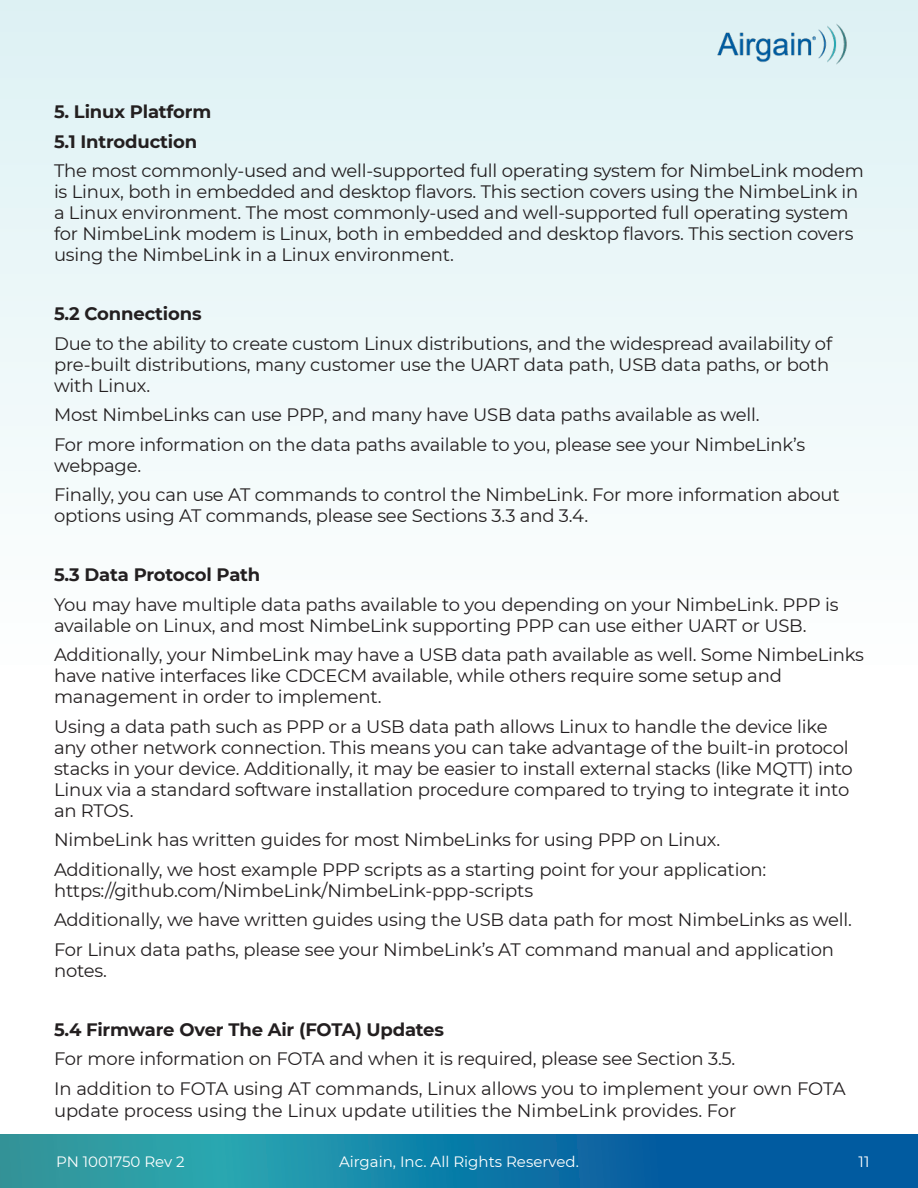
<style>
.page{position:relative;width:918px;height:1188px;background:#fff}
.page>*{position:absolute;margin:0;border:0;box-sizing:border-box;transform-origin:0 0}
.t1{font:18px/21px "Montserrat";letter-spacing:-.01em;color:#231f20}
.t2{font:700 18px "Montserrat";letter-spacing:-.01em;color:#231f20}
.t3{font:15px "Montserrat";color:#fff}
</style>
<div class="page">
<div style="left:0;top:0;width:918px;height:678px;background:linear-gradient(to bottom,#ddf1f4,#fefffe)"></div>
<svg style="left:0;top:1134px;width:918px;height:54px;background:#147ca4"></svg>
<img style="left:686px;top:23px;width:192px;height:42px">
<p class="t2" style="left:54px;top:99px;width:159px">5. Linux Platform</p>
<p class="t2" style="left:54px;top:128px;width:145px">5.1 Introduction</p>
<p class="t1" style="left:54px;top:160px;width:812px">The most commonly-used and well-supported full operating system for NimbeLink modem is Linux, both in embedded and desktop flavors. This section covers using the NimbeLink in a Linux environment. The most commonly-used and well-supported full operating system for NimbeLink modem is Linux, both in embedded and desktop flavors. This section covers using the NimbeLink in a Linux environment.</p>
<p class="t2" style="left:54px;top:301px;width:149px">5.2 Connections</p>
<p class="t1" style="left:54px;top:332px;width:780px">Due to the ability to create custom Linux distributions, and the widespread availability of pre-built distributions, many customer use the UART data path, USB data paths, or both with Linux.</p>
<p class="t1" style="left:54px;top:404px;width:707px">Most NimbeLinks can use PPP, and many have USB data paths available as well.</p>
<p class="t1" style="left:54px;top:433px;width:753px">For more information on the data paths available to you, please see your NimbeLink’s webpage.</p>
<p class="t1" style="left:54px;top:484px;width:787px">Finally, you can use AT commands to control the NimbeLink. For more information about options using AT commands, please see Sections 3.3 and 3.4.</p>
<p class="t2" style="left:54px;top:562px;width:208px">5.3 Data Protocol Path</p>
<p class="t1" style="left:54px;top:593px;width:786px">You may have multiple data paths available to you depending on your NimbeLink. PPP is available on Linux, and most NimbeLink supporting PPP can use either UART or USB.</p>
<p class="t1" style="left:54px;top:644px;width:811px">Additionally, your NimbeLink may have a USB data path available as well. Some NimbeLinks have native interfaces like CDCECM available, while others require some setup and management in order to implement.</p>
<p class="t1" style="left:54px;top:715px;width:800px">Using a data path such as PPP or a USB data path allows Linux to handle the device like any other network connection. This means you can take advantage of the built-in protocol stacks in your device. Additionally, it may be easier to install external stacks (like MQTT) into Linux via a standard software installation procedure compared to trying to integrate it into an RTOS.</p>
<p class="t1" style="left:54px;top:829px;width:668px">NimbeLink has written guides for most NimbeLinks for using PPP on Linux.</p>
<p class="t1" style="left:54px;top:858px;width:714px">Additionally, we host example PPP scripts as a starting point for your application: https://github.com/NimbeLink/NimbeLink-ppp-scripts</p>
<p class="t1" style="left:54px;top:909px;width:800px">Additionally, we have written guides using the USB data path for most NimbeLinks as well.</p>
<p class="t1" style="left:54px;top:938px;width:782px">For Linux data paths, please see your NimbeLink’s AT command manual and application notes.</p>
<p class="t2" style="left:54px;top:1016px;width:392px">5.4 Firmware Over The Air (FOTA) Updates</p>
<p class="t1" style="left:54px;top:1048px;width:683px">For more information on FOTA and when it is required, please see Section 3.5.</p>
<p class="t1" style="left:54px;top:1078px;width:793px;line-height:21.6px">In addition to FOTA using AT commands, Linux allows you to implement your own FOTA update process using the Linux update utilities the NimbeLink provides. For</p>
<p class="t3" style="left:56px;top:1152px;width:130px">PN 1001750 Rev 2</p>
<p class="t3" style="left:339px;top:1152px;width:241px">Airgain, Inc. All Rights Reserved.</p>
<p class="t3" style="left:859px;top:1152px;width:12px">11</p>
</div>
